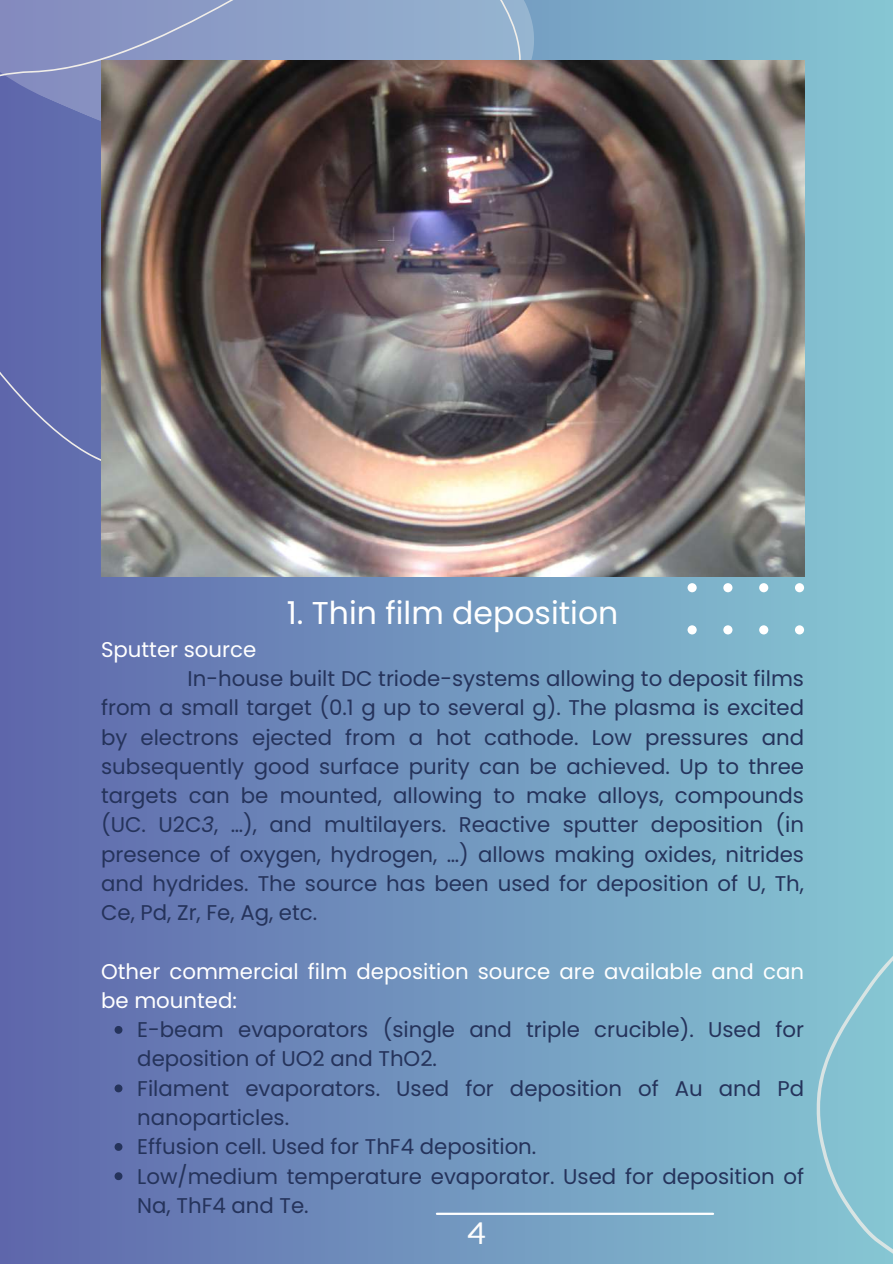
<style>
.page{position:relative;width:893px;height:1264px;background:#fff}
.page>*{position:absolute;margin:0;border:0;box-sizing:border-box;transform-origin:0 0}
.t1{font:33px "EC Square Sans Pro";color:#fdfdfd}
.t2{font:31.5px "Poppins";color:#fff}
.t3{font:21.3px/29.2px "Poppins";color:#25335b;text-align:justify}
.t4{font:21.3px/29.2px "Poppins";color:#fff}
.s1{font-style:italic}
</style>
<div class="page">
<div style="left:0;top:0;width:892px;height:1263px;background:linear-gradient(to right,#5e66ab,#86c6d2)"></div>
<div style="left:816px;top:905px;width:76px;height:358px;background:#84c3d1"></div>
<svg style="left:0;top:0;width:529px;height:472px;background:#7684b9"></svg>
<svg style="left:115px;top:1025px;width:7px;height:8px"></svg>
<svg style="left:115px;top:1084px;width:7px;height:8px"></svg>
<svg style="left:115px;top:1142px;width:7px;height:8px"></svg>
<svg style="left:115px;top:1172px;width:7px;height:8px"></svg>
<hr style="left:437px;top:1212px;width:276px;height:2px;background:#fff">
<svg style="left:687px;top:576px;width:117px;height:58px;background:#88bace"></svg>
<img style="left:101px;top:61px;width:703px;height:515px">
<h2 class="t2" style="left:287px;top:591px;width:333px">1. Thin film deposition</h2>
<p class="t4" style="left:101px;top:634px;width:157px">Sputter source</p>
<p class="t3" style="left:101px;top:664px;width:704px;text-indent:86px">In-house built DC triode-systems allowing to deposit films from a small target (0.1 g up to several g). The plasma is excited by electrons ejected from a hot cathode. Low pressures and subsequently good surface purity can be achieved. Up to three targets can be mounted, allowing to make alloys, compounds (UC. U2C<span class="s1">3</span>, …), and multilayers. Reactive sputter deposition (in presence of oxygen, hydrogen, …) allows making oxides, nitrides and hydrides. The source has been used for deposition of U, Th, Ce, Pd, Zr, Fe, Ag, etc.</p>
<p class="t4" style="left:101px;top:956px;width:704px">Other commercial film deposition source are available and can be mounted:</p>
<p class="t3" style="left:137px;top:1015px;width:668px;text-align:left">E-beam evaporators (single and triple crucible). Used for deposition of UO2 and ThO2.<br>Filament evaporators. Used for deposition of Au and Pd nanoparticles.<br>Effusion cell. Used for ThF4 deposition.<br>Low/medium temperature evaporator. Used for deposition of Na, ThF4 and Te.</p>
<h1 class="t1" style="left:467px;top:1214px;width:20px">4</h1>
</div>
